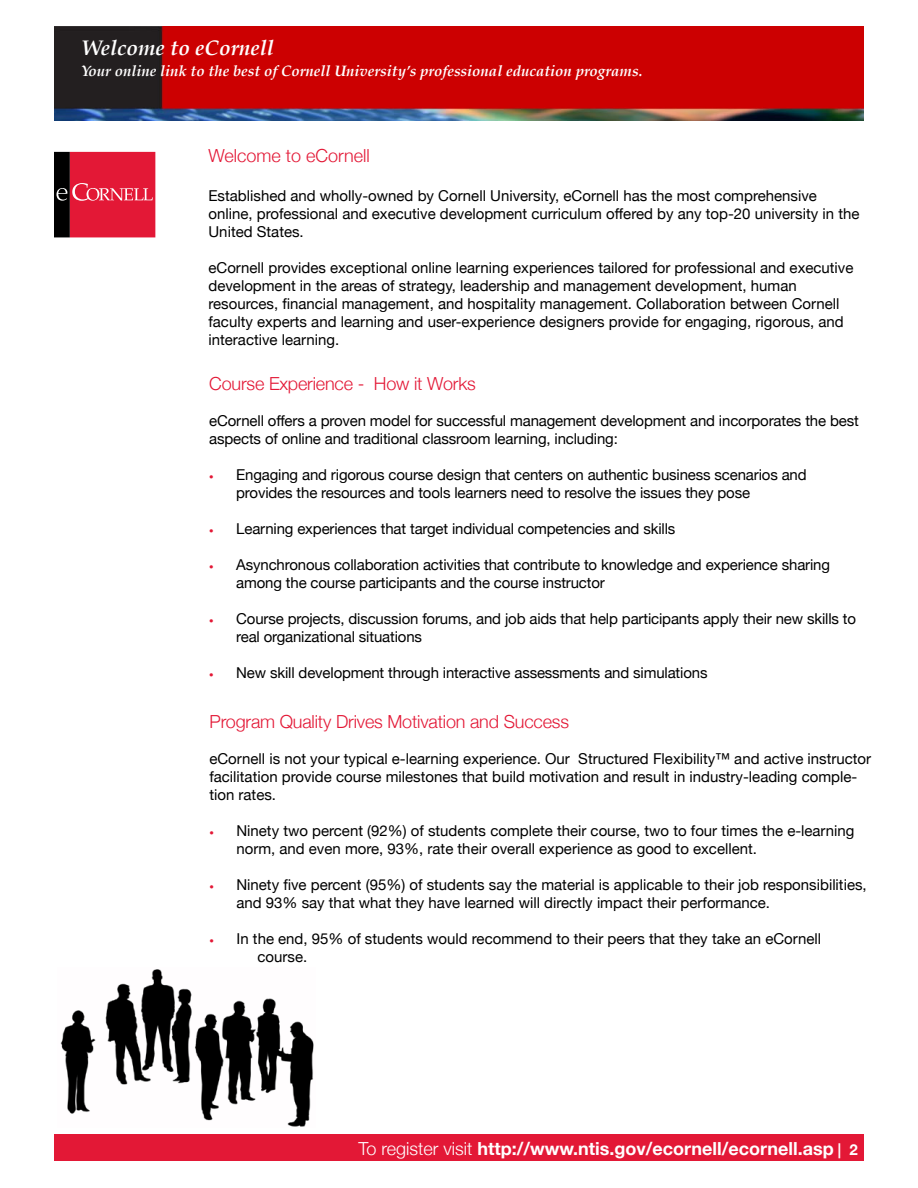
<style>
.page{position:relative;width:918px;height:1188px;background:#fff}
.page>*{position:absolute;margin:0;border:0;box-sizing:border-box;transform-origin:0 0}
.t1{font:italic 700 21px "Palatino";color:#fff}
.t2{font:300 18px "Helvetica Neue";letter-spacing:-.01em;color:#e31836}
.t3{font:700 18px "Helvetica Neue";color:#fff}
.t4{font:15px/18px "Helvetica Neue";color:#000}
.t5{font:italic 700 15px "Palatino";color:#fff}
.t6{font:9px "Helvetica Neue";color:#e31836}
.s1{font-weight:300}
.s2{font-size:15px}
</style>
<div class="page">
<div style="left:54px;top:1134px;width:810px;height:27px;background:#e31836"></div>
<img style="left:54px;top:27px;width:810px;height:93px">
<img style="left:60px;top:969px;width:254px;height:158px">
<svg style="left:54px;top:152px;width:101px;height:85px;background:#c11e36"></svg>
<h1 class="t1" style="left:81px;top:31px;width:194px">Welcome to eCornell</h1>
<p class="t5" style="left:81px;top:59px;width:563px">Your online link to the best of Cornell University’s professional education programs.</p>
<p class="t2" style="left:208px;top:144px;width:163px">Welcome to eCornell</p>
<p class="t4" style="left:208px;top:186px;width:652px">Established and wholly-owned by Cornell University, eCornell has the most comprehensive online, professional and executive development curriculum offered by any top-20 university in the<br>United States.</p>
<p class="t4" style="left:208px;top:258px;width:647px">eCornell provides exceptional online learning experiences tailored for professional and executive development in the areas of strategy, leadership and management development, human resources, financial management, and hospitality management. Collaboration between Cornell faculty experts and learning and user-experience designers provide for engaging, rigorous, and interactive learning.</p>
<p class="t2" style="left:209px;top:372px;width:268px">Course Experience - How it Works</p>
<p class="t4" style="left:209px;top:411px;width:651px">eCornell offers a proven model for successful management development and incorporates the best aspects of online and traditional classroom learning, including:</p>
<p class="t4" style="left:236px;top:465px;width:572px">Engaging and rigorous course design that centers on authentic business scenarios and provides the resources and tools learners need to resolve the issues they pose</p>
<p class="t4" style="left:236px;top:519px;width:441px">Learning experiences that target individual competencies and skills</p>
<p class="t4" style="left:236px;top:555px;width:595px">Asynchronous collaboration activities that contribute to knowledge and experience sharing among the course participants and the course instructor</p>
<p class="t4" style="left:236px;top:609px;width:621px">Course projects, discussion forums, and job aids that help participants apply their new skills to real organizational situations</p>
<p class="t4" style="left:236px;top:663px;width:473px">New skill development through interactive assessments and simulations</p>
<p class="t6" style="left:209px;top:471px;width:6px">•</p>
<p class="t6" style="left:209px;top:525px;width:6px">•</p>
<p class="t6" style="left:209px;top:561px;width:6px">•</p>
<p class="t6" style="left:209px;top:615px;width:6px">•</p>
<p class="t6" style="left:209px;top:669px;width:6px">•</p>
<p class="t2" style="left:210px;top:710px;width:361px">Program Quality Drives Motivation and Success</p>
<p class="t4" style="left:209px;top:749px;width:663px">eCornell is not your typical e-learning experience. Our Structured Flexibility™ and active instructor facilitation provide course milestones that build motivation and result in industry-leading comple&shy;tion rates.</p>
<p class="t4" style="left:236px;top:821px;width:620px">Ninety two percent (92%) of students complete their course, two to four times the e-learning norm, and even more, 93%, rate their overall experience as good to excellent.</p>
<p class="t4" style="left:236px;top:875px;width:632px">Ninety five percent (95%) of students say the material is applicable to their job responsibilities, and 93% say that what they have learned will directly impact their performance.</p>
<p class="t4" style="left:258px;top:929px;width:565px;text-indent:-21px">In the end, 95% of students would recommend to their peers that they take an eCornell course.</p>
<p class="t6" style="left:209px;top:827px;width:6px">•</p>
<p class="t6" style="left:209px;top:881px;width:6px">•</p>
<p class="t6" style="left:210px;top:935px;width:6px">•</p>
<p class="t3" style="left:359px;top:1137px;width:484px"><span class="s1">To register visit</span> http://www.ntis.gov/ecornell/ecornell.asp <span class="s2">|</span></p>
</div>
